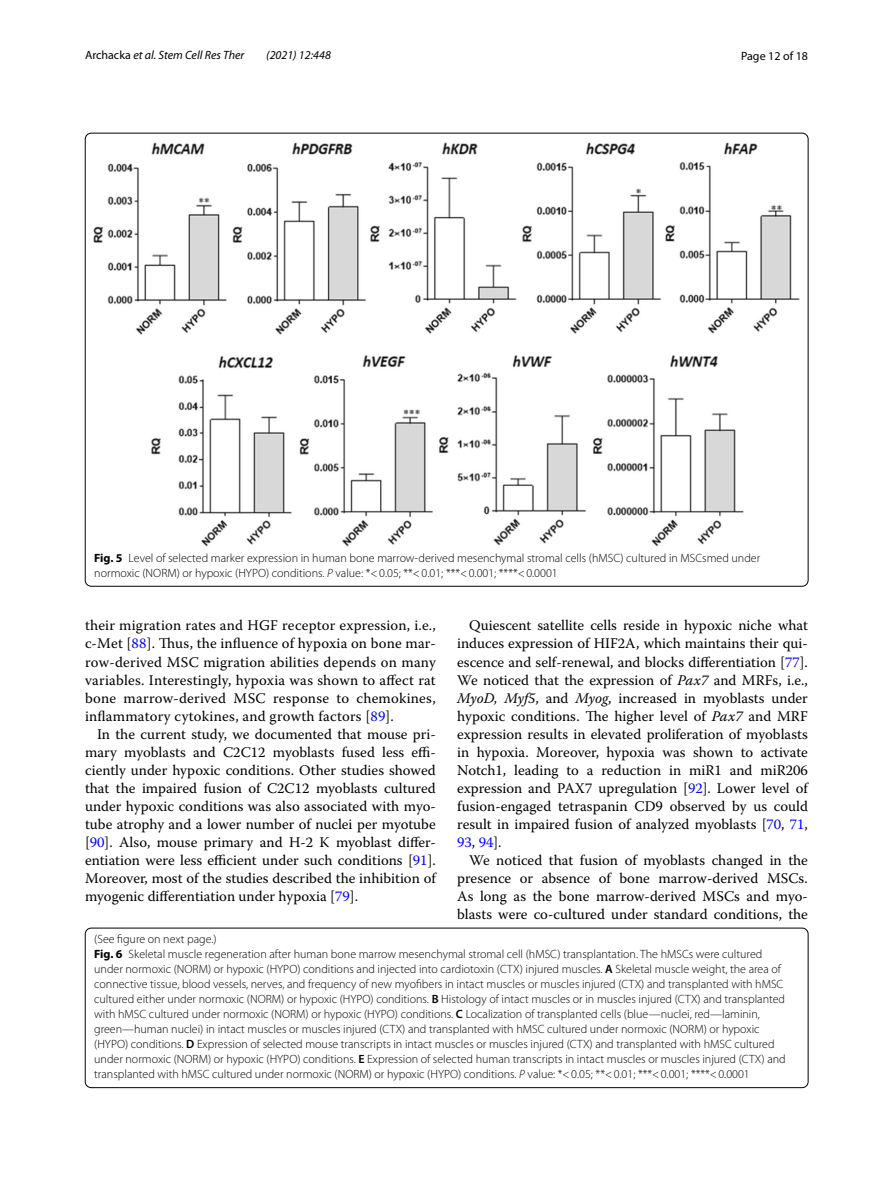
<style>
.page{position:relative;width:893px;height:1187px;background:#fff}
.page>*{position:absolute;margin:0;border:0;box-sizing:border-box;transform-origin:0 0}
.t1{font:14.7px/18px "Warnock Pro";color:#000;text-align:justify}
.t2{font:300 12px/15px "Myriad Pro";color:#000}
.t3{font:italic 12px "Myriad Pro";color:#000}
.t4{font:12px "Myriad Pro";color:#000}
.s1{font-style:normal}
.s2{font-weight:700}
.s3{font-style:italic}
.s4{color:#00f}
.s5{font-weight:600}
</style>
<div class="page">
<img style="left:94px;top:142px;width:706px;height:404px">
<div style="left:85px;top:927px;width:723px;height:160px;border:1px solid #000;border-radius:6px"></div>
<p class="t3" style="left:85px;top:48px;width:161px"><span class="s1">Archacka</span> et al. Stem Cell Res Ther</p>
<p class="t3" style="left:266px;top:48px;width:66px">(2021) 12:448</p>
<p class="t4" style="left:741px;top:48px;width:68px">Page 12 of 18</p>
<p class="t2" style="left:94px;top:550px;width:668px"><span class="s2">Fig. 5</span> Level of selected marker expression in human bone marrow-derived mesenchymal stromal cells (hMSC) cultured in MSCsmed under normoxic (NORM) or hypoxic (HYPO) conditions. <span class="s3">P</span> value: *&lt;0.05; **&lt;0.01; ***&lt;0.001; ****&lt;0.0001</p>
<p class="t1" style="left:85px;top:616px;width:352px">their migration rates and HGF receptor expression, i.e., c-Met [<span class="s4">88</span>]. Thus, the influence of hypoxia on bone mar&shy;row-derived MSC migration abilities depends on many variables. Interestingly, hypoxia was shown to affect rat bone marrow-derived MSC response to chemokines, inflammatory cytokines, and growth factors [<span class="s4">89</span>].</p>
<p class="t1" style="left:85px;top:724px;width:352px;text-indent:12px">In the current study, we documented that mouse pri&shy;mary myoblasts and C2C12 myoblasts fused less effi&shy;ciently under hypoxic conditions. Other studies showed that the impaired fusion of C2C12 myoblasts cultured under hypoxic conditions was also associated with myo&shy;tube atrophy and a lower number of nuclei per myotube [<span class="s4">90</span>]. Also, mouse primary and H-2 K myoblast differ&shy;entiation were less efficient under such conditions [<span class="s4">91</span>].<br>Moreover, most of the studies described the inhibition of myogenic differentiation under hypoxia [<span class="s4">79</span>].</p>
<p class="t2" style="left:94px;top:931px;width:124px">(See figure on next page.)</p>
<p class="t1" style="left:457px;top:616px;width:352px;text-indent:12px">Quiescent satellite cells reside in hypoxic niche what induces expression of HIF2A, which maintains their qui&shy;escence and self-renewal, and blocks differentiation [<span class="s4">77</span>].<br>We noticed that the expression of <span class="s3">Pax7</span> and MRFs, i.e., <span class="s3">MyoD, Myf5</span>, and <span class="s3">Myog</span>, increased in myoblasts under hypoxic conditions. The higher level of <span class="s3">Pax7</span> and MRF expression results in elevated proliferation of myoblasts in hypoxia. Moreover, hypoxia was shown to activate Notch1, leading to a reduction in miR1 and miR206 expression and PAX7 upregulation [<span class="s4">92</span>]. Lower level of fusion-engaged tetraspanin CD9 observed by us could result in impaired fusion of analyzed myoblasts [<span class="s4">70</span>, <span class="s4">71</span>, <span class="s4">93</span>, <span class="s4">94</span>].</p>
<p class="t1" style="left:457px;top:850px;width:352px;text-indent:12px">We noticed that fusion of myoblasts changed in the presence or absence of bone marrow-derived MSCs.<br>As long as the bone marrow-derived MSCs and myo&shy;blasts were co-cultured under standard conditions, the</p>
<p class="t2" style="left:94px;top:946px;width:693px"><span class="s2">Fig. 6</span> Skeletal muscle regeneration after human bone marrow mesenchymal stromal cell (hMSC) transplantation. The hMSCs were cultured under normoxic (NORM) or hypoxic (HYPO) conditions and injected into cardiotoxin (CTX) injured muscles. <span class="s5">A</span> Skeletal muscle weight, the area of connective tissue, blood vessels, nerves, and frequency of new myofibers in intact muscles or muscles injured (CTX) and transplanted with hMSC cultured either under normoxic (NORM) or hypoxic (HYPO) conditions. <span class="s5">B</span> Histology of intact muscles or in muscles injured (CTX) and transplanted with hMSC cultured under normoxic (NORM) or hypoxic (HYPO) conditions. <span class="s5">C</span> Localization of transplanted cells (blue—nuclei, red—laminin, green—human nuclei) in intact muscles or muscles injured (CTX) and transplanted with hMSC cultured under normoxic (NORM) or hypoxic (HYPO) conditions. <span class="s5">D</span> Expression of selected mouse transcripts in intact muscles or muscles injured (CTX) and transplanted with hMSC cultured under normoxic (NORM) or hypoxic (HYPO) conditions. <span class="s5">E</span> Expression of selected human transcripts in intact muscles or muscles injured (CTX) and transplanted with hMSC cultured under normoxic (NORM) or hypoxic (HYPO) conditions. <span class="s3">P</span> value: *&lt;0.05; **&lt;0.01; ***&lt;0.001; ****&lt;0.0001</p>
</div>
